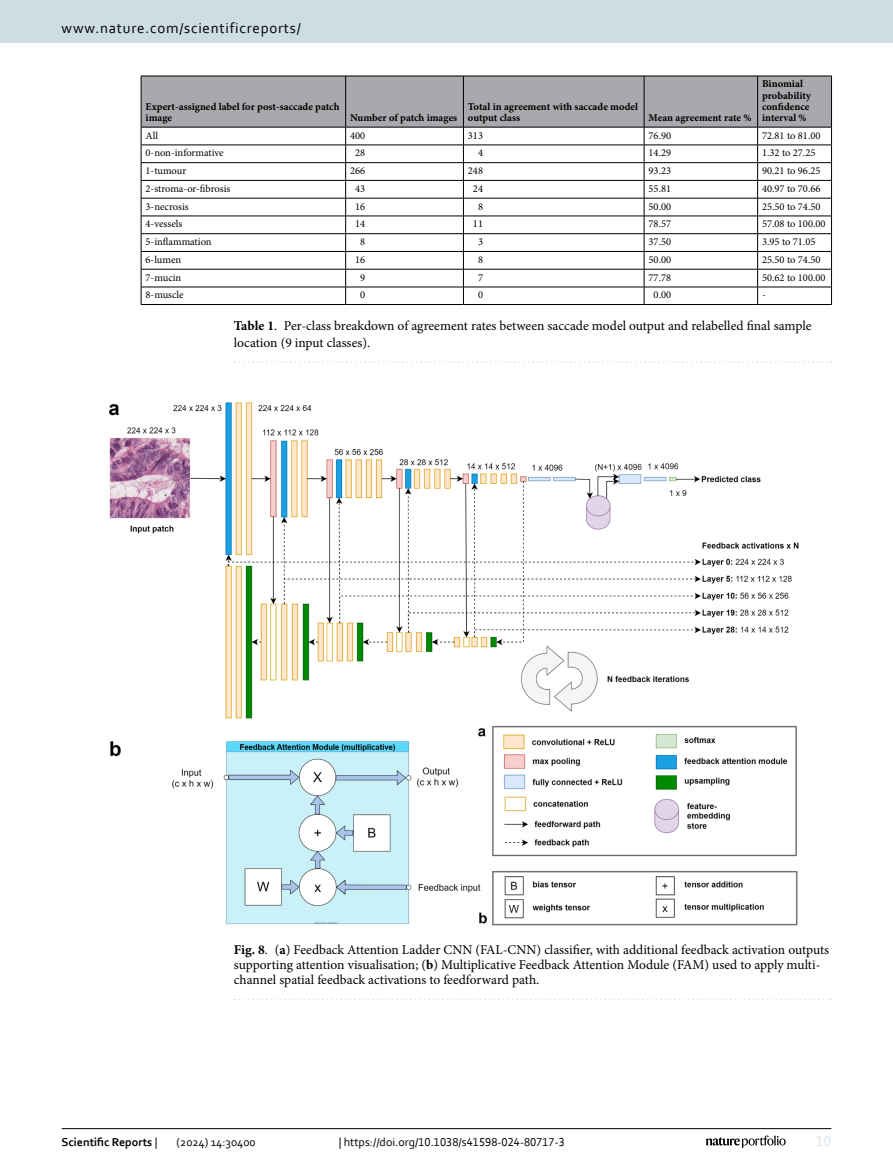
<style>
.page{position:relative;width:893px;height:1174px;background:#fff}
.page>*{position:absolute;margin:0;border:0;box-sizing:border-box;transform-origin:0 0}
.t1{font:15px "Corbel";letter-spacing:.05em;color:#000}
.t2{font:15px "Corbel";color:#d9e4eb}
.Figure_Caption{font:13.5px/15px "Minion Pro";color:#000}
.Table_Caption{font:13.5px/16.5px "Minion Pro";color:#000}
.t3{font:12px "Corbel";color:#000}
.t4{font:700 12px "Corbel";color:#000}
.Table_Body{font:10.5px "Minion Pro";color:#000}
.Table_Head{font:700 10.5px/11.2px "Minion Pro";color:#000}
.s1{font-weight:700}
.s2{font-weight:400}
</style>
<div class="page">
<img style="left:109px;top:402px;width:690px;height:524px">
<svg style="left:235px;top:999px;width:597px;height:1px"></svg>
<hr style="left:346px;top:304px;width:117px;height:1px;background:#000">
<hr style="left:463px;top:304px;width:181px;height:1px;background:#000">
<hr style="left:644px;top:304px;width:114px;height:1px;background:#000">
<svg style="left:141px;top:76px;width:691px;height:228px"></svg>
<hr style="left:758px;top:304px;width:74px;height:1px;background:#000">
<hr style="left:141px;top:304px;width:205px;height:1px;background:#000">
<svg style="left:235px;top:361px;width:597px;height:2px"></svg>
<hr style="left:62px;top:1128px;width:769px;height:1px;background:#000">
<svg style="left:706px;top:1135px;width:80px;height:12px"></svg>
<div style="left:0;top:0;width:893px;height:43px;background:#cedde4"></div>
<h1 class="t1" style="left:62px;top:18px;width:241px">www.nature.com/scientificreports/</h1>
<p class="Table_Head" style="left:146px;top:101px;width:195px">Expert-assigned label for post-saccade patch image</p>
<p class="Table_Head" style="left:350px;top:112px;width:109px">Number of patch images</p>
<p class="Table_Head" style="left:468px;top:101px;width:172px">Total in agreement with saccade model output class</p>
<p class="Table_Head" style="left:649px;top:112px;width:104px">Mean agreement rate %</p>
<p class="Table_Head" style="left:762px;top:78px;width:50px">Binomial probability confidence interval %</p>
<p class="Table_Body" style="left:146px;top:128px;width:14px">All</p>
<p class="Table_Body" style="left:350px;top:128px;width:17px">400</p>
<p class="Table_Body" style="left:468px;top:128px;width:17px">313</p>
<p class="Table_Body" style="left:649px;top:128px;width:24px">76.90</p>
<p class="Table_Body" style="left:762px;top:128px;width:60px">72.81 to 81.00</p>
<p class="Table_Body" style="left:146px;top:146px;width:80px">0-non-informative</p>
<p class="Table_Body" style="left:355px;top:146px;width:12px">28</p>
<p class="Table_Body" style="left:478px;top:146px;width:7px">4</p>
<p class="Table_Body" style="left:649px;top:146px;width:24px">14.29</p>
<p class="Table_Body" style="left:762px;top:146px;width:55px">1.32 to 27.25</p>
<p class="Table_Body" style="left:146px;top:164px;width:42px">1-tumour</p>
<p class="Table_Body" style="left:350px;top:164px;width:17px">266</p>
<p class="Table_Body" style="left:468px;top:164px;width:17px">248</p>
<p class="Table_Body" style="left:649px;top:164px;width:24px">93.23</p>
<p class="Table_Body" style="left:762px;top:164px;width:60px">90.21 to 96.25</p>
<p class="Table_Body" style="left:146px;top:182px;width:86px">2-stroma-or-fibrosis</p>
<p class="Table_Body" style="left:355px;top:182px;width:12px">43</p>
<p class="Table_Body" style="left:473px;top:182px;width:12px">24</p>
<p class="Table_Body" style="left:649px;top:182px;width:24px">55.81</p>
<p class="Table_Body" style="left:762px;top:182px;width:60px">40.97 to 70.66</p>
<p class="Table_Body" style="left:146px;top:199px;width:45px">3-necrosis</p>
<p class="Table_Body" style="left:355px;top:199px;width:12px">16</p>
<p class="Table_Body" style="left:478px;top:199px;width:7px">8</p>
<p class="Table_Body" style="left:649px;top:199px;width:24px">50.00</p>
<p class="Table_Body" style="left:762px;top:199px;width:60px">25.50 to 74.50</p>
<p class="Table_Body" style="left:146px;top:217px;width:38px">4-vessels</p>
<p class="Table_Body" style="left:355px;top:217px;width:12px">14</p>
<p class="Table_Body" style="left:473px;top:217px;width:12px">11</p>
<p class="Table_Body" style="left:649px;top:217px;width:24px">78.57</p>
<p class="Table_Body" style="left:762px;top:217px;width:65px">57.08 to 100.00</p>
<p class="Table_Body" style="left:146px;top:235px;width:68px">5-inflammation</p>
<p class="Table_Body" style="left:360px;top:235px;width:7px">8</p>
<p class="Table_Body" style="left:478px;top:235px;width:7px">3</p>
<p class="Table_Body" style="left:649px;top:235px;width:24px">37.50</p>
<p class="Table_Body" style="left:762px;top:235px;width:55px">3.95 to 71.05</p>
<p class="Table_Body" style="left:146px;top:253px;width:37px">6-lumen</p>
<p class="Table_Body" style="left:355px;top:253px;width:12px">16</p>
<p class="Table_Body" style="left:478px;top:253px;width:7px">8</p>
<p class="Table_Body" style="left:649px;top:253px;width:24px">50.00</p>
<p class="Table_Body" style="left:762px;top:253px;width:60px">25.50 to 74.50</p>
<p class="Table_Body" style="left:146px;top:270px;width:37px">7-mucin</p>
<p class="Table_Body" style="left:360px;top:270px;width:7px">9</p>
<p class="Table_Body" style="left:478px;top:270px;width:7px">7</p>
<p class="Table_Body" style="left:649px;top:270px;width:24px">77.78</p>
<p class="Table_Body" style="left:762px;top:270px;width:65px">50.62 to 100.00</p>
<p class="Table_Body" style="left:146px;top:288px;width:40px">8-muscle</p>
<p class="Table_Body" style="left:360px;top:288px;width:7px">0</p>
<p class="Table_Body" style="left:478px;top:288px;width:7px">0</p>
<p class="Table_Body" style="left:654px;top:288px;width:19px">0.00</p>
<p class="Table_Body" style="left:762px;top:288px;width:5px">-</p>
<p class="Table_Caption" style="left:234px;top:318px;width:579px"><span class="s1">Table 1</span>. Per-class breakdown of agreement rates between saccade model output and relabelled final sample location (9 input classes).</p>
<p class="Figure_Caption" style="left:234px;top:942px;width:597px"><span class="s1">Fig. 8</span>. (<span class="s1">a</span>) Feedback Attention Ladder CNN (FAL-CNN) classifier, with additional feedback activation outputs supporting attention visualisation; (<span class="s1">b</span>) Multiplicative Feedback Attention Module (FAM) used to apply multi&shy;channel spatial feedback activations to feedforward path.</p>
<p class="t4" style="left:62px;top:1134px;width:97px">Scientific Reports <span class="s2">|</span></p>
<p class="t3" style="left:177px;top:1134px;width:81px">(2024) 14:30400</p>
<p class="t3" style="left:339px;top:1134px;width:228px">| https://doi.org/10.1038/s41598-024-80717-3</p>
<h1 class="t2" style="left:816px;top:1132px;width:17px">10</h1>
</div>
